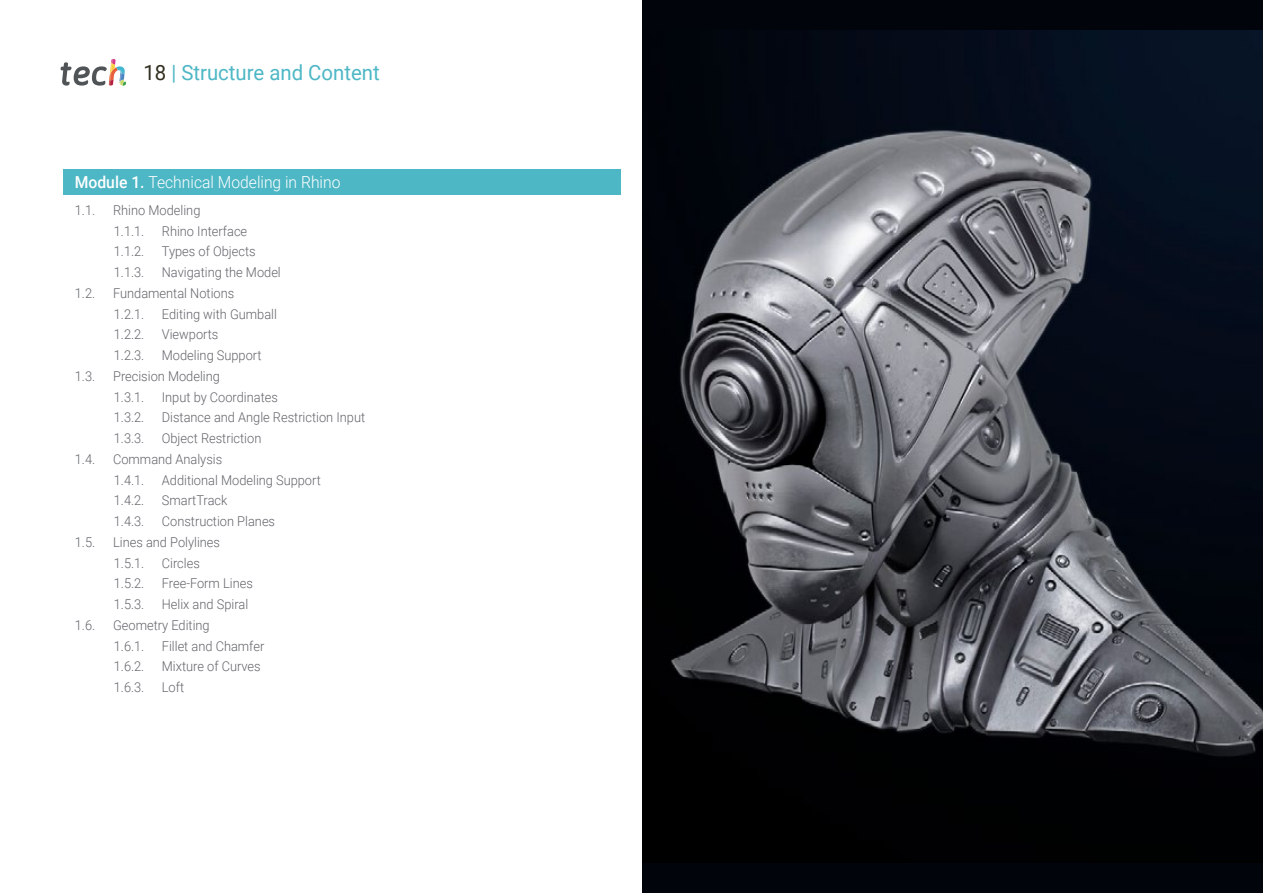
<style>
.page{position:relative;width:1263px;height:893px;background:#fff}
.page>*{position:absolute;margin:0;border:0;box-sizing:border-box;transform-origin:0 0}
.t1{font:21px "Roboto";color:#4db7c5}
.t2{font:300 16.5px "Roboto";color:#fff;scale:.95 1}
.t3{font:300 13.5px/20.7px "Roboto";color:#61646a;scale:.95 1}
.s1{color:#312e20}
.s2{font-weight:500}
</style>
<div class="page">
<div style="left:642px;top:0;width:621px;height:893px;background:#01040b"></div>
<img style="left:642px;top:31px;width:621px;height:831px">
<svg style="left:61px;top:59px;width:65px;height:27px"></svg>
<div style="left:64px;top:169px;width:557px;height:25px;background:#4db7c5"></div>
<h1 class="t1" style="left:144px;top:57px;width:238px"><span class="s1">18</span> | Structure and Content</h1>
<p class="t2" style="left:75px;top:170px;width:281px"><span class="s2">Module 1.</span> Technical Modeling in Rhino</p>
<p class="t3" style="left:75px;top:199px;width:23px">1.1.</p>
<p class="t3" style="left:113px;top:199px;width:93px">Rhino Modeling<br>1.1.1.</p>
<p class="t3" style="left:162px;top:220px;width:91px">Rhino Interface</p>
<p class="t3" style="left:114px;top:241px;width:34px">1.1.2.</p>
<p class="t3" style="left:162px;top:241px;width:100px">Types of Objects</p>
<p class="t3" style="left:114px;top:261px;width:34px">1.1.3.</p>
<p class="t3" style="left:162px;top:261px;width:127px">Navigating the Model</p>
<p class="t3" style="left:75px;top:282px;width:23px">1.2.</p>
<p class="t3" style="left:113px;top:282px;width:129px">Fundamental Notions<br>1.2.1.</p>
<p class="t3" style="left:162px;top:303px;width:123px">Editing with Gumball</p>
<p class="t3" style="left:114px;top:324px;width:34px">1.2.2.</p>
<p class="t3" style="left:162px;top:324px;width:61px">Viewports</p>
<p class="t3" style="left:114px;top:344px;width:34px">1.2.3.</p>
<p class="t3" style="left:162px;top:344px;width:107px">Modeling Support</p>
<p class="t3" style="left:75px;top:365px;width:23px">1.3.</p>
<p class="t3" style="left:113px;top:365px;width:114px">Precision Modeling<br>1.3.1.</p>
<p class="t3" style="left:162px;top:386px;width:124px">Input by Coordinates</p>
<p class="t3" style="left:114px;top:407px;width:34px">1.3.2.</p>
<p class="t3" style="left:162px;top:407px;width:215px">Distance and Angle Restriction Input</p>
<p class="t3" style="left:114px;top:427px;width:34px">1.3.3.</p>
<p class="t3" style="left:162px;top:427px;width:106px">Object Restriction</p>
<p class="t3" style="left:75px;top:448px;width:23px">1.4.</p>
<p class="t3" style="left:113px;top:448px;width:116px">Command Analysis<br>1.4.1.</p>
<p class="t3" style="left:162px;top:469px;width:169px">Additional Modeling Support</p>
<p class="t3" style="left:114px;top:490px;width:34px">1.4.2.</p>
<p class="t3" style="left:162px;top:490px;width:71px">SmartTrack</p>
<p class="t3" style="left:114px;top:510px;width:34px">1.4.3.</p>
<p class="t3" style="left:162px;top:510px;width:121px">Construction Planes</p>
<p class="t3" style="left:75px;top:531px;width:23px">1.5.</p>
<p class="t3" style="left:113px;top:531px;width:114px">Lines and Polylines<br>1.5.1.</p>
<p class="t3" style="left:162px;top:552px;width:41px">Circles</p>
<p class="t3" style="left:114px;top:573px;width:34px">1.5.2.</p>
<p class="t3" style="left:162px;top:573px;width:97px">Free-Form Lines</p>
<p class="t3" style="left:114px;top:593px;width:34px">1.5.3.</p>
<p class="t3" style="left:162px;top:593px;width:92px">Helix and Spiral</p>
<p class="t3" style="left:75px;top:614px;width:23px">1.6.</p>
<p class="t3" style="left:113px;top:614px;width:103px">Geometry Editing<br>1.6.1.</p>
<p class="t3" style="left:162px;top:635px;width:109px">Fillet and Chamfer</p>
<p class="t3" style="left:114px;top:656px;width:34px">1.6.2.</p>
<p class="t3" style="left:162px;top:656px;width:106px">Mixture of Curves</p>
<p class="t3" style="left:114px;top:676px;width:34px">1.6.3.</p>
<p class="t3" style="left:162px;top:676px;width:25px">Loft</p>
</div>
